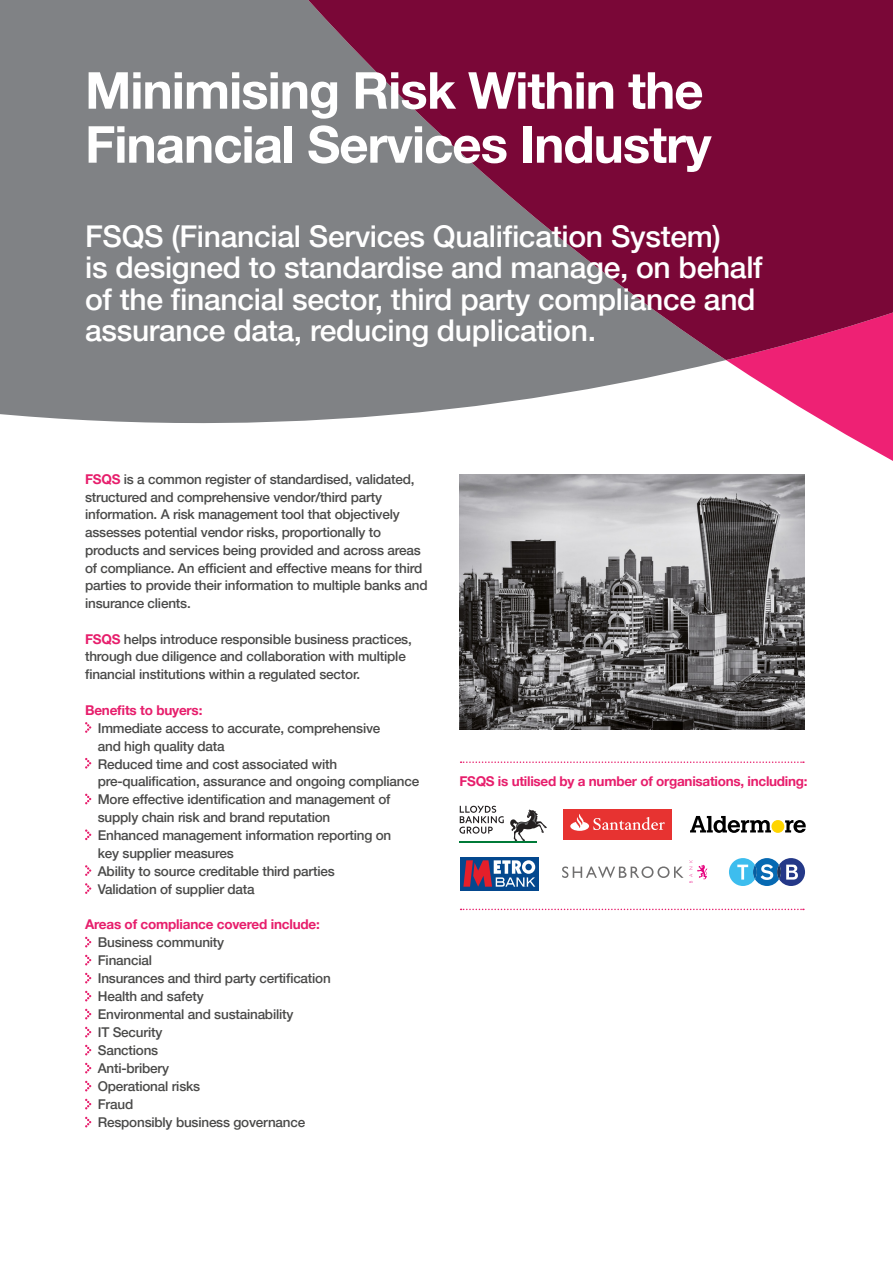
<style>
.page{position:relative;width:893px;height:1263px;background:#fff}
.page>*{position:absolute;margin:0;border:0;box-sizing:border-box;transform-origin:0 0}
.t1{font:700 51px/54px "Helvetica Neue LT Pro";letter-spacing:-.02em;color:#fff}
.t2{font:500 30px/31.5px "Helvetica Neue LT Pro";letter-spacing:-.01em;color:#fff}
.t3{font:500 13.5px/17.9px "Helvetica Neue LT Pro";letter-spacing:-.015em;color:#4a4a49}
.t4{font:700 13.5px "Helvetica Neue LT Pro";letter-spacing:-.02em;color:#e71e6c}
.s1{font-weight:700;color:#e71e6c}
</style>
<div class="page">
<svg style="left:726px;top:444px;width:166px;height:467px"></svg>
<svg style="left:0;top:0;width:892px;height:444px;fill:#808285"></svg>
<svg style="left:288px;top:0;width:604px;height:360px;background:#7e3555"></svg>
<div style="left:812px;top:0;width:80px;height:151px;background:#7a0737"></div>
<svg style="left:85px;top:722px;width:6px;height:11px"></svg>
<svg style="left:85px;top:758px;width:6px;height:11px"></svg>
<svg style="left:85px;top:794px;width:6px;height:10px"></svg>
<svg style="left:85px;top:829px;width:6px;height:11px"></svg>
<svg style="left:85px;top:865px;width:6px;height:11px"></svg>
<svg style="left:85px;top:883px;width:6px;height:11px"></svg>
<svg style="left:85px;top:937px;width:6px;height:10px"></svg>
<svg style="left:85px;top:955px;width:6px;height:10px"></svg>
<svg style="left:85px;top:973px;width:6px;height:10px"></svg>
<svg style="left:85px;top:991px;width:6px;height:10px"></svg>
<svg style="left:85px;top:1009px;width:6px;height:10px"></svg>
<svg style="left:85px;top:1027px;width:6px;height:10px"></svg>
<svg style="left:85px;top:1045px;width:6px;height:10px"></svg>
<svg style="left:85px;top:1063px;width:6px;height:10px"></svg>
<svg style="left:85px;top:1081px;width:6px;height:10px"></svg>
<svg style="left:85px;top:1099px;width:6px;height:10px"></svg>
<svg style="left:85px;top:1117px;width:6px;height:10px"></svg>
<img style="left:459px;top:474px;width:345px;height:255px">
<svg style="left:460px;top:761px;width:343px;height:2px"></svg>
<svg style="left:460px;top:909px;width:343px;height:1px"></svg>
<svg style="left:510px;top:809px;width:36px;height:32px"></svg>
<hr style="left:459px;top:842px;width:78px;height:1px;background:#007a38">
<svg style="left:459px;top:806px;width:44px;height:28px"></svg>
<div style="left:563px;top:809px;width:108px;height:30px;background:#e73331"></div>
<svg style="left:570px;top:814px;width:94px;height:17px"></svg>
<div style="left:460px;top:857px;width:78px;height:33px;background:#04488e"></div>
<svg style="left:463px;top:860px;width:72px;height:27px"></svg>
<svg style="left:729px;top:858px;width:76px;height:28px"></svg>
<div style="left:771px;top:820px;width:13px;height:13px;background:#ffd500;border-radius:50%"></div>
<svg style="left:690px;top:816px;width:81px;height:17px"></svg>
<svg style="left:785px;top:820px;width:20px;height:13px"></svg>
<svg style="left:689px;top:860px;width:18px;height:23px"></svg>
<svg style="left:562px;top:866px;width:121px;height:12px"></svg>
<h1 class="t1" style="left:85px;top:71px;width:628px">Minimising Risk Within the<br>Financial Services Industry</h1>
<h2 class="t2" style="left:85px;top:225px;width:679px">FSQS (Financial Services Qualification System)<br>is designed to standardise and manage, on behalf of the financial sector, third party compliance and assurance data, reducing duplication.</h2>
<p class="t3" style="left:85px;top:472px;width:344px"><span class="s1">FSQS</span> is a common register of standardised, validated, structured and comprehensive vendor/third party information. A risk management tool that objectively assesses potential vendor risks, proportionally to products and services being provided and across areas of compliance. An efficient and effective means for third parties to provide their information to multiple banks and insurance clients.</p>
<p class="t3" style="left:85px;top:632px;width:328px"><span class="s1">FSQS</span> helps introduce responsible business practices, through due diligence and collaboration with multiple financial institutions within a regulated sector.</p>
<p class="t4" style="left:85px;top:705px;width:119px">Benefits to buyers:</p>
<p class="t3" style="left:98px;top:721px;width:323px">Immediate access to accurate, comprehensive<br>and high quality data<br>Reduced time and cost associated with pre-qualification, assurance and ongoing compliance More effective identification and management of supply chain risk and brand reputation<br>Enhanced management information reporting on<br>key supplier measures<br>Ability to source creditable third parties<br>Validation of supplier data</p>
<p class="t4" style="left:85px;top:920px;width:236px">Areas of compliance covered include:</p>
<p class="t3" style="left:98px;top:936px;width:234px">Business community<br>Financial<br>Insurances and third party certification<br>Health and safety<br>Environmental and sustainability<br>IT Security<br>Sanctions<br>Anti-bribery<br>Operational risks<br>Fraud<br>Responsibly business governance</p>
<p class="t4" style="left:459px;top:776px;width:350px">FSQS is utilised by a number of organisations, including:</p>
</div>
